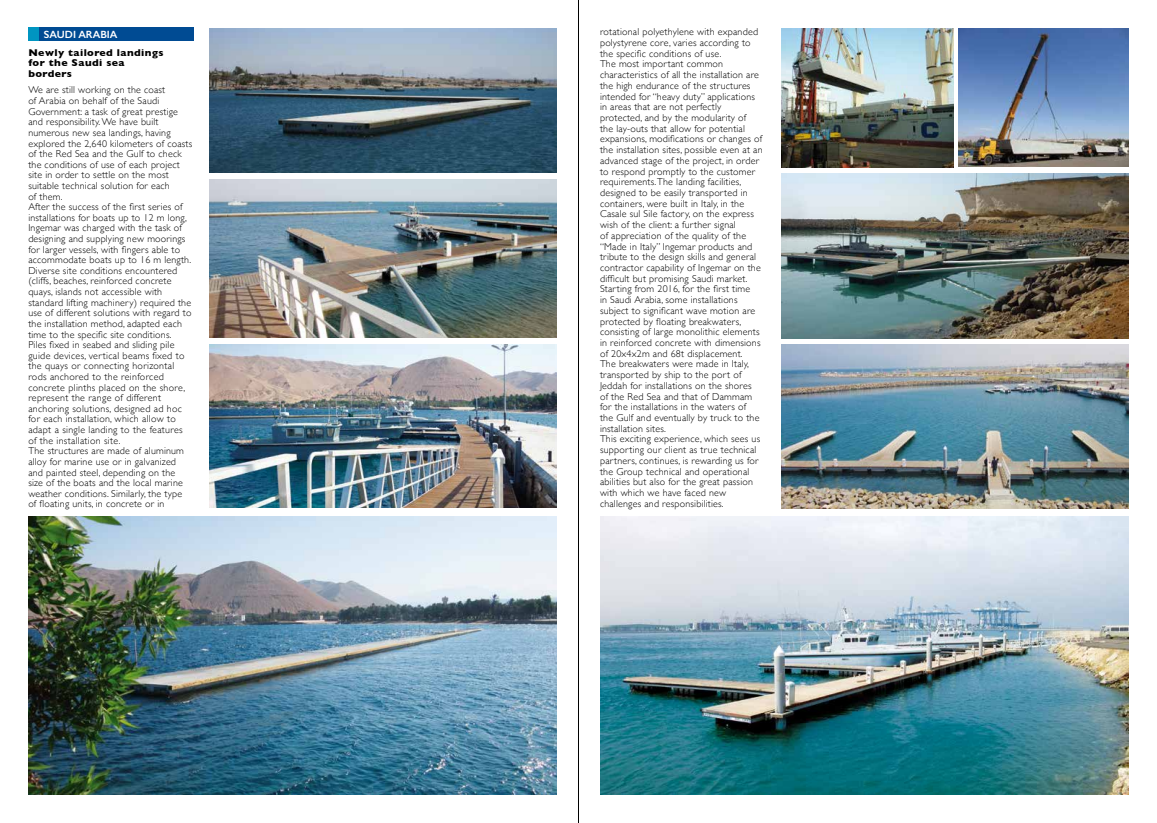
<style>
.page{position:relative;width:1157px;height:823px;background:#fff}
.page>*{position:absolute;margin:0;border:0;box-sizing:border-box;transform-origin:0 0}
.t1{font:600 10.5px "Gill Sans";color:#fff}
.t2{font:300 10px/10.7px "Gill Sans";letter-spacing:.02em;color:#000}
.t3{font:700 10px/10.6px "Gill Sans";letter-spacing:.04em;color:#000;scale:1.05 1}
</style>
<div class="page">
<hr style="left:578px;top:0;width:1px;height:822px;background:#000">
<div style="left:39px;top:28px;width:155px;height:13px;background:#004b93"></div>
<div style="left:28px;top:28px;width:11px;height:13px;background:#0095c1"></div>
<img style="left:209px;top:28px;width:348px;height:144px">
<img style="left:28px;top:516px;width:529px;height:278px">
<img style="left:210px;top:179px;width:347px;height:158px">
<img style="left:209px;top:344px;width:348px;height:163px">
<img style="left:958px;top:28px;width:170px;height:139px">
<img style="left:781px;top:28px;width:172px;height:139px">
<img style="left:781px;top:173px;width:347px;height:165px">
<img style="left:600px;top:516px;width:528px;height:278px">
<img style="left:781px;top:344px;width:347px;height:164px">
<p class="t1" style="left:44px;top:28px;width:75px">SAUDI ARABIA</p>
<p class="t3" style="left:28px;top:47px;width:130px">Newly tailored landings for the Saudi sea borders</p>
<p class="t2" style="left:28px;top:84px;width:165px">We are still working on the coast<br>of Arabia on behalf of the Saudi Government: a task of great prestige and responsibility. We have built numerous new sea landings, having explored the 2,640 kilometers of coasts of the Red Sea and the Gulf to check the conditions of use of each project site in order to settle on the most suitable technical solution for each<br>of them.<br>After the success of the first series of installations for boats up to 12 m long, Ingemar was charged with the task of designing and supplying new moorings for larger vessels, with fingers able to accommodate boats up to 16 m length.<br>Diverse site conditions encountered (cliffs, beaches, reinforced concrete quays, islands not accessible with standard lifting machinery) required the use of different solutions with regard to the installation method, adapted each time to the specific site conditions.<br>Piles fixed in seabed and sliding pile guide devices, vertical beams fixed to the quays or connecting horizontal rods anchored to the reinforced concrete plinths placed on the shore, represent the range of different anchoring solutions, designed ad hoc for each installation, which allow to adapt a single landing to the features of the installation site.<br>The structures are made of aluminum alloy for marine use or in galvanized and painted steel, depending on the size of the boats and the local marine weather conditions. Similarly, the type of floating units, in concrete or in</p>
<p class="t2" style="left:600px;top:26px;width:164px">rotational polyethylene with expanded polystyrene core, varies according to the specific conditions of use.<br>The most important common characteristics of all the installation are the high endurance of the structures intended for “heavy duty” applications in areas that are not perfectly protected, and by the modularity of<br>the lay-outs that allow for potential expansions, modifications or changes of the installation sites, possible even at an advanced stage of the project, in order to respond promptly to the customer requirements. The landing facilities, designed to be easily transported in containers, were built in Italy, in the Casale sul Sile factory, on the express wish of the client: a further signal<br>of appreciation of the quality of the “Made in Italy” Ingemar products and tribute to the design skills and general contractor capability of Ingemar on the difficult but promising Saudi market.<br>Starting from 2016, for the first time<br>in Saudi Arabia, some installations subject to significant wave motion are protected by floating breakwaters, consisting of large monolithic elements in reinforced concrete with dimensions of 20x4x2m and 68t displacement.<br>The breakwaters were made in Italy, transported by ship to the port of Jeddah for installations on the shores<br>of the Red Sea and that of Dammam for the installations in the waters of<br>the Gulf and eventually by truck to the installation sites.<br>This exciting experience, which sees us supporting our client as true technical partners, continues, is rewarding us for the Group technical and operational abilities but also for the great passion with which we have faced new challenges and responsibilities.</p>
</div>
